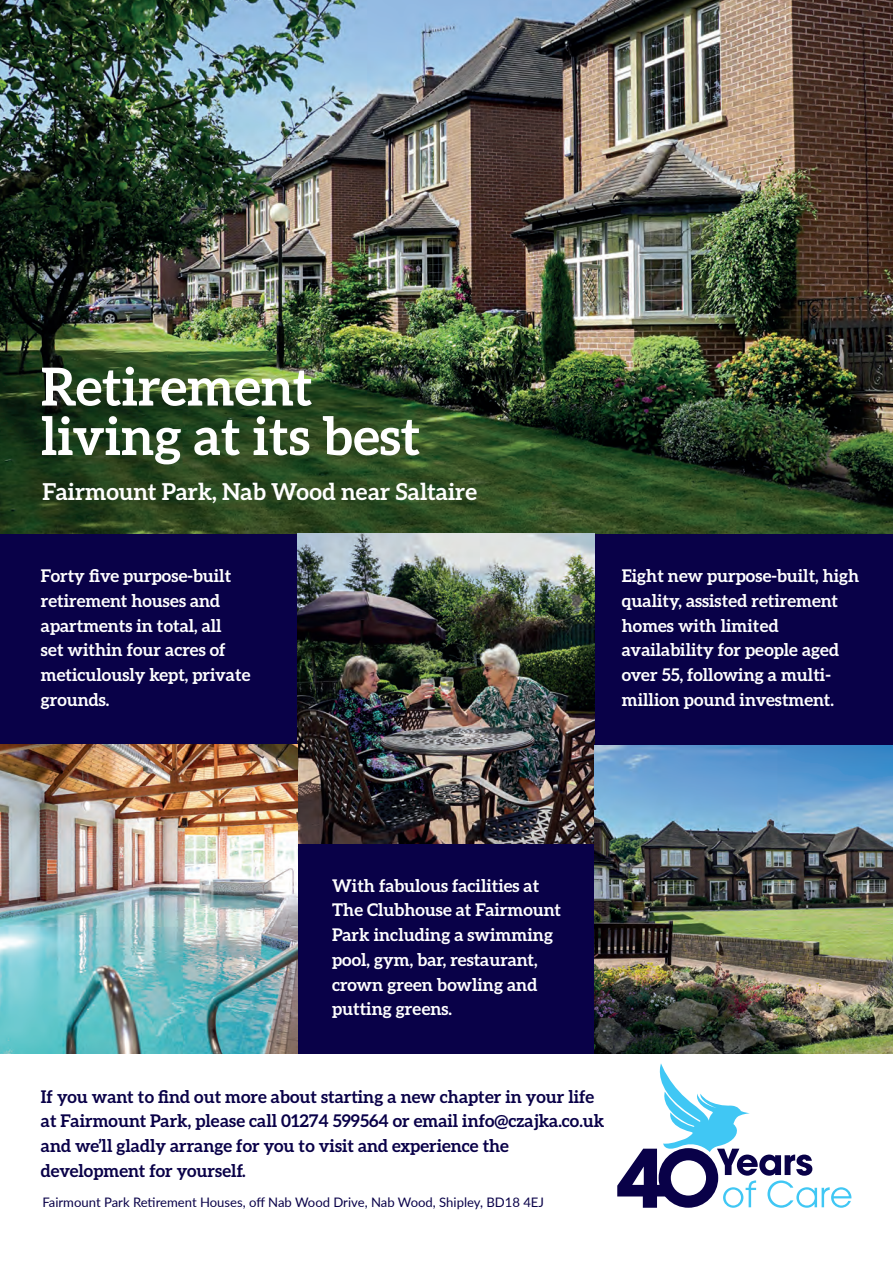
<style>
.page{position:relative;width:893px;height:1263px;background:#fff}
.page>*{position:absolute;margin:0;border:0;box-sizing:border-box;transform-origin:0 0}
.t1{font:700 52.35px/49.5px "Aleo";color:#fff}
.t2{font:700 23.25px "Aleo";color:#fff}
.Lrg_Bullets{font:700 17.4px/24.8px "Aleo";color:#fff}
.Lrg_Bullets-2{font:700 17.4px/24.8px "Aleo";color:#090148}
.Body_copy_9pt{font:13.05px "Lato";color:#090148}
</style>
<div class="page">
<div style="left:0;top:534px;width:893px;height:520px;background:#090148"></div>
<img style="left:0;top:0;width:893px;height:534px">
<svg style="left:617px;top:1063px;width:234px;height:145px"></svg>
<img style="left:297px;top:534px;width:298px;height:309px">
<img style="left:0;top:744px;width:297px;height:310px">
<img style="left:595px;top:745px;width:298px;height:309px">
<p class="t1" style="left:41px;top:361px;width:381px">Retirement living at its best</p>
<p class="t2" style="left:42px;top:478px;width:436px">Fairmount Park, Nab Wood near Saltaire</p>
<p class="Lrg_Bullets" style="left:41px;top:563px;width:211px">Forty five purpose-built retirement houses and apartments in total, all<br>set within four acres of meticulously kept, private grounds.</p>
<p class="Lrg_Bullets" style="left:622px;top:563px;width:239px">Eight new purpose-built, high quality, assisted retirement homes with limited availability for people aged over 55, following a multi&shy;million pound investment.</p>
<p class="Lrg_Bullets" style="left:332px;top:873px;width:230px">With fabulous facilities at<br>The Clubhouse at Fairmount<br>Park including a swimming pool, gym, bar, restaurant, crown green bowling and putting greens.</p>
<p class="Lrg_Bullets-2" style="left:41px;top:1083px;width:565px">If you want to find out more about starting a new chapter in your life at Fairmount Park, please call 01274 599564 or email info@czajka.co.uk and we’ll gladly arrange for you to visit and experience the development for yourself.</p>
<p class="Body_copy_9pt" style="left:42px;top:1193px;width:503px">Fairmount Park Retirement Houses, off Nab Wood Drive, Nab Wood, Shipley, BD18 4EJ</p>
</div>
